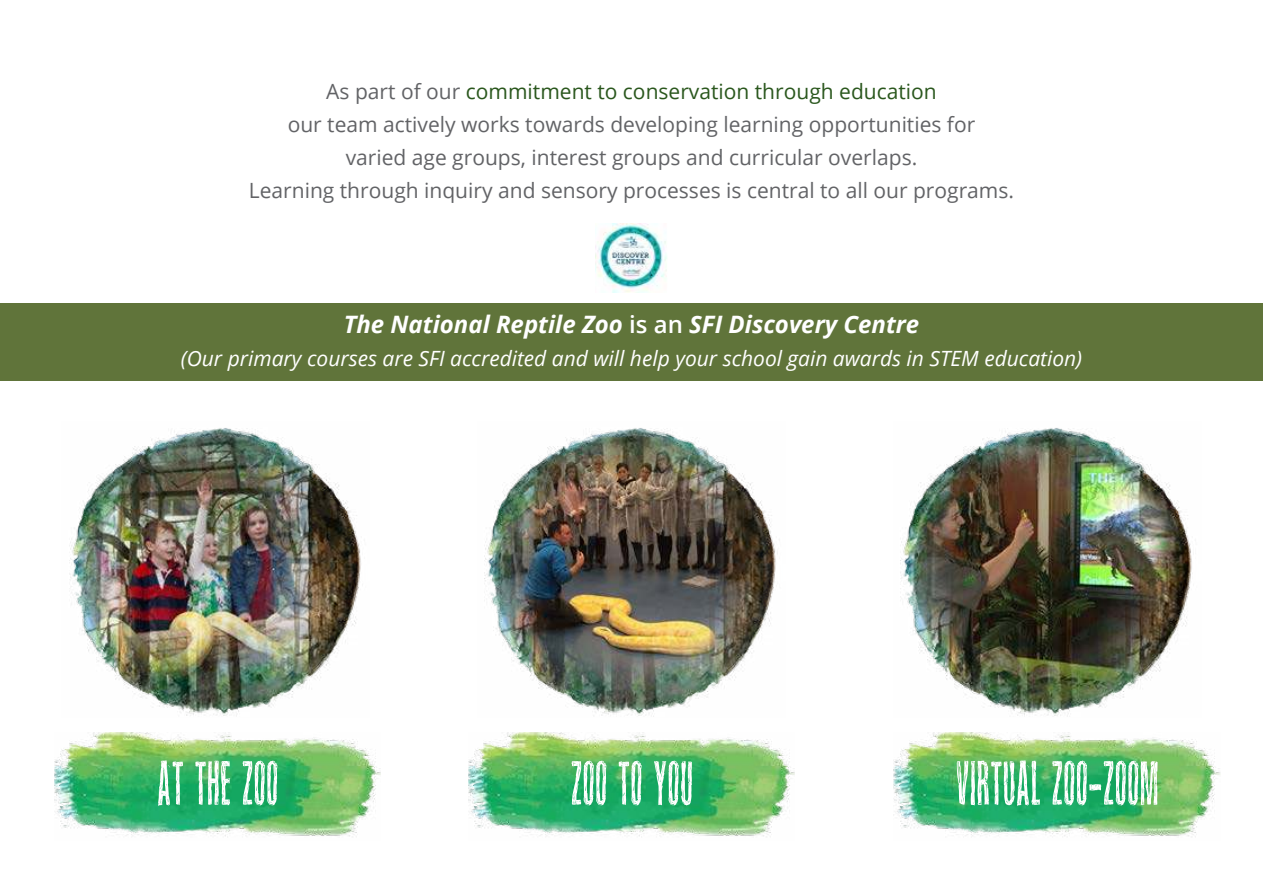
<style>
.page{position:relative;width:1263px;height:893px;background:#fff}
.page>*{position:absolute;margin:0;border:0;box-sizing:border-box;transform-origin:0 0}
.t1{font:60px "Soundofsilence";color:#fff}
.t2{font:italic 700 24px "Open Sans";color:#fff}
.t3{font:21px/33px "Open Sans";color:#626366;text-align:center}
.t4{font:italic 21px "Open Sans";color:#fff}
.s1{color:#2a571d}
.s2{font-weight:600;font-style:normal}
</style>
<div class="page">
<div style="left:0;top:303px;width:1263px;height:78px;background:#60743a"></div>
<img style="left:69px;top:428px;width:292px;height:288px">
<img style="left:484px;top:428px;width:294px;height:289px">
<img style="left:900px;top:428px;width:292px;height:289px">
<img style="left:54px;top:732px;width:327px;height:105px">
<img style="left:468px;top:732px;width:327px;height:105px">
<img style="left:893px;top:732px;width:327px;height:105px">
<img style="left:596px;top:223px;width:71px;height:69px">
<p class="t3" style="left:249px;top:77px;width:767px">As part of our <span class="s1">commitment to conservation through education<br></span>our team actively works towards developing learning opportunities for<br>varied age groups, interest groups and curricular overlaps.<br>Learning through inquiry and sensory processes is central to all our programs.</p>
<p class="t2" style="left:344px;top:314px;width:577px">The National Reptile Zoo <span class="s2">is an</span> SFI Discovery Centre</p>
<p class="t4" style="left:181px;top:349px;width:903px">(Our primary courses are SFI accredited and will help your school gain awards in STEM education)</p>
<h1 class="t1" style="left:157px;top:749px;width:123px">AT THE ZOO</h1>
<h1 class="t1" style="left:570px;top:749px;width:124px">ZOO TO YOU</h1>
<h1 class="t1" style="left:955px;top:749px;width:205px">VIRTUAL ZOO-ZOOM</h1>
</div>
